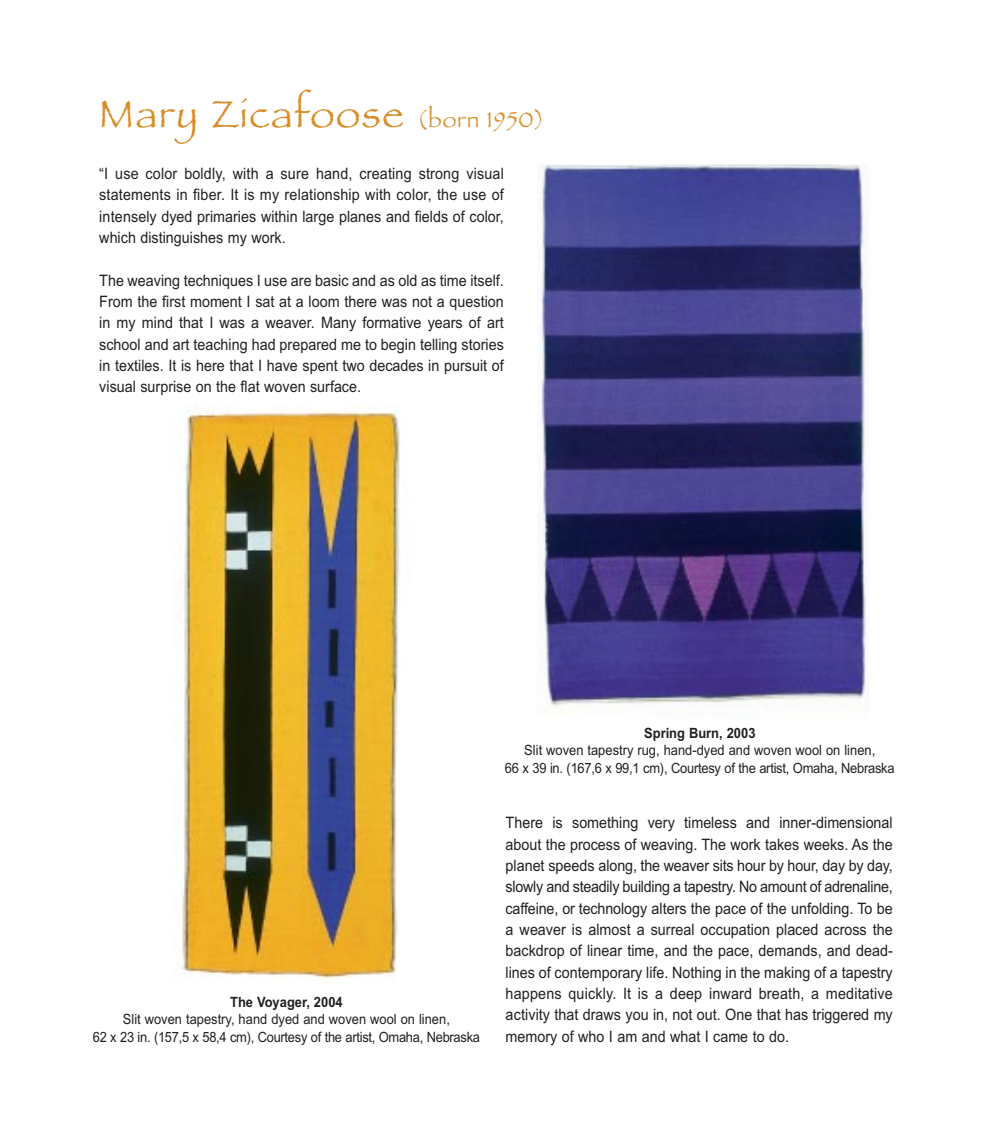
<style>
.page{position:relative;width:993px;height:1141px;background:#fff}
.page>*{position:absolute;margin:0;border:0;box-sizing:border-box;transform-origin:0 0}
.t1{font:40.25px "Papyrus";letter-spacing:.04em;color:#d88d29}
.t2{font:15.75px/21.3px "Arial Narrow";color:#231f20;text-align:justify;scale:1.11 1}
.t3{font:14.17px/17.5px "Arial Narrow";color:#231f20;text-align:center;scale:1.11 1}
.t4{font:700 14.17px "Arial Narrow";color:#231f20;scale:1.11 1}
.s1{font-size:22.75px}
</style>
<div class="page">
<img style="left:182px;top:406px;width:218px;height:573px">
<img style="left:538px;top:164px;width:330px;height:551px">
<h1 class="t1" style="left:99px;top:89px;width:446px">Mary Zicafoose <span class="s1">(born 1950)</span></h1>
<p class="t2" style="left:99px;top:164px;width:366px">“I use color boldly, with a sure hand, creating strong visual statements in fiber. It is my relationship with color, the use of intensely dyed primaries within large planes and fields of color, which distinguishes my work.</p>
<p class="t2" style="left:99px;top:271px;width:366px">The weaving techniques I use are basic and as old as time itself.<br>From the first moment I sat at a loom there was not a question in my mind that I was a weaver. Many formative years of art school and art teaching had prepared me to begin telling stories in textiles. It is here that I have spent two decades in pursuit of visual surprise on the flat woven surface.</p>
<p class="t4" style="left:230px;top:997px;width:103px">The Voyager, 2004</p>
<p class="t3" style="left:93px;top:1012px;width:350px">Slit woven tapestry, hand dyed and woven wool on linen,<br>62 x 23 in. (157,5 x 58,4 cm), Courtesy of the artist, Omaha, Nebraska</p>
<p class="t4" style="left:644px;top:727px;width:102px">Spring Burn, 2003</p>
<p class="t3" style="left:505px;top:743px;width:352px">Slit woven tapestry rug, hand-dyed and woven wool on linen,<br>66 x 39 in. (167,6 x 99,1 cm), Courtesy of the artist, Omaha, Nebraska</p>
<p class="t2" style="left:505px;top:814px;width:350px">There is something very timeless and inner-dimensional about the process of weaving. The work takes weeks. As the planet speeds along, the weaver sits hour by hour, day by day, slowly and steadily building a tapestry. No amount of adrenaline, caffeine, or technology alters the pace of the unfolding. To be a weaver is almost a surreal occupation placed across the backdrop of linear time, and the pace, demands, and dead&shy;lines of contemporary life. Nothing in the making of a tapestry happens quickly. It is a deep inward breath, a meditative activity that draws you in, not out. One that has triggered my memory of who I am and what I came to do.</p>
</div>
